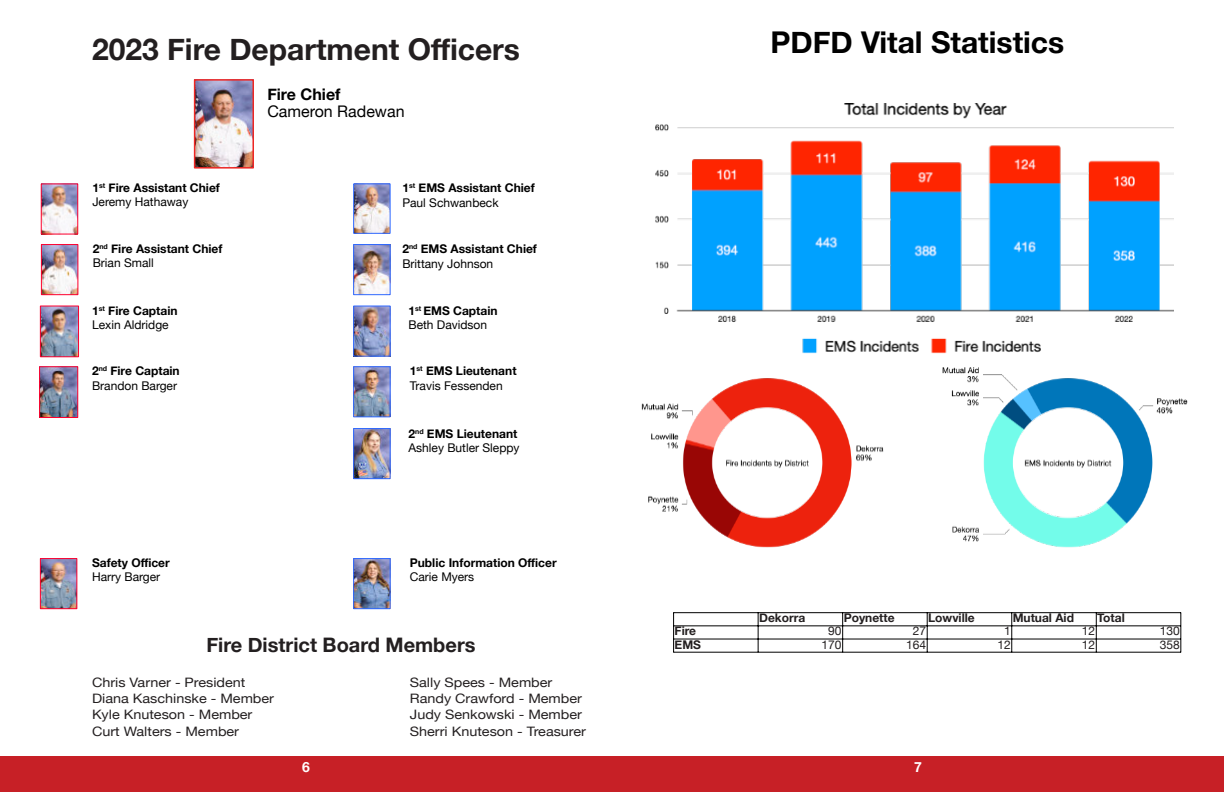
<style>
.page{position:relative;width:1224px;height:792px;background:#fff}
.page>*{position:absolute;margin:0;border:0;box-sizing:border-box;transform-origin:0 0}
.t1{font:700 30px "Helvetica Neue";color:#231f20}
.t2{font:700 30px "Helvetica Neue";color:#010101}
.t3{font:700 20px "Helvetica Neue";color:#231f20}
.t4{font:16px "Helvetica Neue";color:#000}
.t5{font:700 16px "Helvetica Neue";color:#000}
.t6{font:700 14px "Helvetica Neue";color:#fffefe}
.t7{font:13px/16.2px "Helvetica Neue";color:#231f20;scale:1.11 1}
.t8{font:700 12px/14.3px "Helvetica Neue";color:#000}
.t9{font:12px/14.3px "Helvetica Neue";color:#000}
.t10{font:700 12px "Helvetica Neue";color:#231f20}
.t11{font:12px "Helvetica Neue";color:#231f20}
.s1{font-weight:400}
.s2{font-weight:700}
</style>
<div class="page">
<div style="left:612px;top:756px;width:612px;height:36px;background:#c72026"></div>
<div style="left:0;top:756px;width:612px;height:36px;background:#c72026"></div>
<img style="left:43px;top:185px;width:33px;height:48px">
<div style="left:41px;top:183px;width:37px;height:52px;border:1px solid #ff002e"></div>
<img style="left:42px;top:560px;width:33px;height:47px">
<div style="left:40px;top:558px;width:37px;height:51px;border:1px solid #ff002e"></div>
<img style="left:43px;top:246px;width:33px;height:47px">
<div style="left:41px;top:244px;width:37px;height:51px;border:1px solid #ff002e"></div>
<img style="left:42px;top:308px;width:35px;height:47px">
<div style="left:40px;top:306px;width:39px;height:51px;border:1px solid #ff002e"></div>
<img style="left:355px;top:246px;width:34px;height:47px">
<div style="left:353px;top:244px;width:38px;height:51px;border:1px solid #2f69ff"></div>
<img style="left:355px;top:185px;width:34px;height:47px">
<div style="left:353px;top:183px;width:38px;height:51px;border:1px solid #2f69ff"></div>
<img style="left:197px;top:82px;width:54px;height:84px">
<div style="left:194px;top:79px;width:60px;height:90px;border:2px solid #ee2724"></div>
<img style="left:355px;top:308px;width:34px;height:47px">
<div style="left:353px;top:306px;width:38px;height:51px;border:1px solid #2f69ff"></div>
<img style="left:355px;top:430px;width:34px;height:47px">
<div style="left:353px;top:428px;width:38px;height:51px;border:1px solid #2f69ff"></div>
<img style="left:355px;top:368px;width:34px;height:47px">
<div style="left:353px;top:366px;width:38px;height:51px;border:1px solid #2f69ff"></div>
<img style="left:355px;top:560px;width:34px;height:47px">
<div style="left:353px;top:558px;width:38px;height:51px;border:1px solid #2f69ff"></div>
<img style="left:656px;top:103px;width:517px;height:219px">
<img style="left:641px;top:338px;width:547px;height:210px">
<hr style="left:673px;top:612px;width:1px;height:40px;background:#000">
<hr style="left:1181px;top:612px;width:1px;height:40px;background:#000">
<hr style="left:758px;top:613px;width:1px;height:39px;background:#000">
<hr style="left:842px;top:613px;width:1px;height:39px;background:#000">
<hr style="left:927px;top:613px;width:1px;height:39px;background:#000">
<hr style="left:1012px;top:613px;width:1px;height:39px;background:#000">
<hr style="left:1096px;top:613px;width:1px;height:39px;background:#000">
<hr style="left:674px;top:612px;width:507px;height:1px;background:#000">
<hr style="left:674px;top:626px;width:507px;height:1px;background:#000">
<hr style="left:674px;top:639px;width:507px;height:1px;background:#000">
<hr style="left:674px;top:652px;width:507px;height:1px;background:#000">
<img style="left:41px;top:368px;width:35px;height:48px">
<div style="left:39px;top:366px;width:39px;height:52px;border:1px solid #ff002e"></div>
<h1 class="t1" style="left:92px;top:30px;width:429px">2023 Fire Department Officers</h1>
<h3 class="t5" style="left:267px;top:85px;width:75px">Fire Chief</h3>
<h3 class="t4" style="left:267px;top:102px;width:139px">Cameron Radewan</h3>
<p class="t8" style="left:92px;top:180px;width:129px">1<sup>st</sup> Fire Assistant Chief<br><span class="s1">Jeremy Hathaway</span></p>
<p class="t8" style="left:93px;top:241px;width:131px">2<sup>nd</sup> Fire Assistant Chief<br><span class="s1">Brian Small</span></p>
<p class="t9" style="left:92px;top:303px;width:87px"><span class="s2">1</span><sup>st</sup> <span class="s2">Fire Captain<br></span>Lexin Aldridge</p>
<p class="t9" style="left:92px;top:364px;width:89px"><span class="s2">2</span><sup>nd</sup> <span class="s2">Fire Captain<br></span>Brandon Barger</p>
<p class="t8" style="left:92px;top:555px;width:79px">Safety Officer</p>
<p class="t9" style="left:92px;top:570px;width:70px">Harry Barger</p>
<p class="t8" style="left:402px;top:181px;width:134px">1<sup>st</sup> EMS Assistant Chief<br><span class="s1">Paul Schwanbeck</span></p>
<p class="t8" style="left:402px;top:242px;width:136px">2<sup>nd</sup> EMS Assistant Chief<br><span class="s1">Brittany Johnson</span></p>
<p class="t9" style="left:409px;top:303px;width:91px"><span class="s2">1</span><sup>st</sup> <span class="s2">EMS Captain<br></span>Beth Davidson</p>
<p class="t9" style="left:410px;top:364px;width:108px"><span class="s2">1</span><sup>st</sup> <span class="s2">EMS Lieutenant<br></span>Travis Fessenden</p>
<p class="t9" style="left:409px;top:426px;width:113px"><span class="s2">2</span><sup>nd</sup> <span class="s2">EMS Lieutenant<br></span>Ashley Butler Sleppy</p>
<p class="t8" style="left:410px;top:555px;width:148px">Public Information Officer</p>
<p class="t9" style="left:410px;top:570px;width:66px">Carie Myers</p>
<h2 class="t3" style="left:206px;top:632px;width:271px">Fire District Board Members</h2>
<p class="t7" style="left:92px;top:674px;width:165px">Chris Varner - President<br>Diana Kaschinske - Member<br>Kyle Knuteson - Member<br>Curt Walters - Member</p>
<p class="t6" style="left:302px;top:759px;width:9px">6</p>
<p class="t7" style="left:410px;top:674px;width:160px">Sally Spees - Member<br>Randy Crawford - Member<br>Judy Senkowski - Member<br>Sherri Knuteson - Treasurer</p>
<h1 class="t2" style="left:770px;top:23px;width:295px">PDFD Vital Statistics</h1>
<p class="t10" style="left:759px;top:611px;width:48px">Dekorra</p>
<p class="t10" style="left:844px;top:611px;width:52px">Poynette</p>
<p class="t10" style="left:928px;top:611px;width:48px">Lowville</p>
<p class="t10" style="left:1013px;top:611px;width:63px">Mutual Aid</p>
<p class="t10" style="left:1097px;top:611px;width:29px">Total</p>
<p class="t10" style="left:675px;top:624px;width:23px">Fire</p>
<p class="t11" style="left:828px;top:624px;width:15px">90</p>
<p class="t11" style="left:913px;top:624px;width:15px">27</p>
<p class="t11" style="left:1004px;top:624px;width:8px">1</p>
<p class="t11" style="left:1082px;top:624px;width:15px">12</p>
<p class="t11" style="left:1160px;top:624px;width:22px">130</p>
<p class="t10" style="left:675px;top:637px;width:28px">EMS</p>
<p class="t11" style="left:822px;top:637px;width:22px">170</p>
<p class="t11" style="left:906px;top:637px;width:22px">164</p>
<p class="t11" style="left:997px;top:637px;width:15px">12</p>
<p class="t11" style="left:1082px;top:637px;width:15px">12</p>
<p class="t11" style="left:1160px;top:637px;width:22px">358</p>
<p class="t6" style="left:914px;top:759px;width:9px">7</p>
</div>
